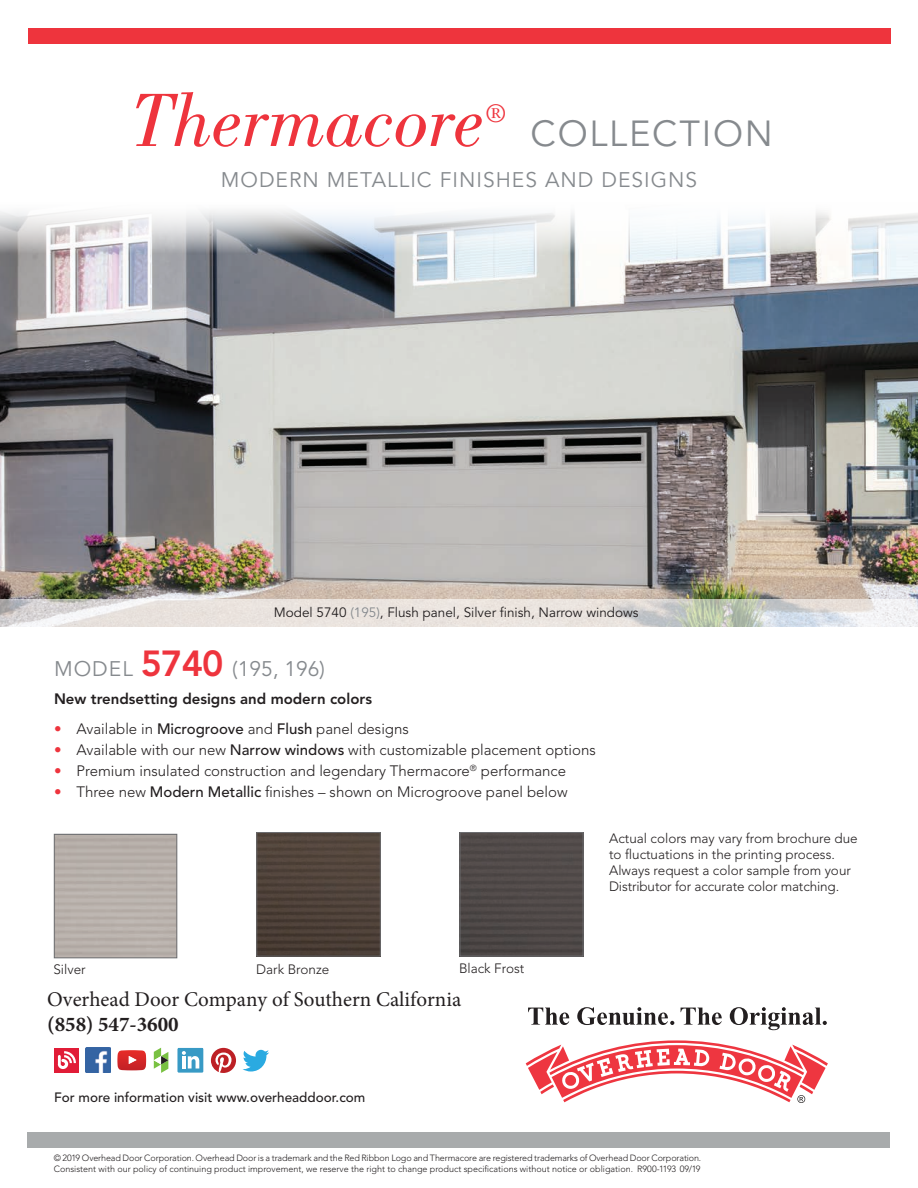
<style>
.page{position:relative;width:918px;height:1188px;background:#fff}
.page>*{position:absolute;margin:0;border:0;box-sizing:border-box;transform-origin:0 0}
.t1{font:italic 78px "Bodoni";color:#ee343d}
.t2{font:36px "Avenir LT Std";letter-spacing:.05em;color:#868a8e}
.t3{font:italic 26.25px "Bodoni";color:#ee343d}
.t4{font:21px "Minion Pro";color:#231f20}
.t5{font:21px "Avenir LT Std";letter-spacing:.05em;color:#868a8e}
.t6{font:21px "Avenir LT Std";letter-spacing:.025em;color:#868a8e}
.t7{font:700 21px "Minion Pro";color:#231f20}
.t8{font:300 15px "Avenir LT Std";color:#231f20}
.t9{font:800 15px "Avenir LT Std";color:#231f20}
.t10{font:300 13.5px/16.2px "Avenir LT Std";color:#231f20}
.t11{font:13.5px "Avenir LT Std";color:#231f20}
.t12{font:500 13.5px "Avenir LT Std";color:#231f20}
.t13{font:300 9px/10.8px "Avenir LT Std";color:#231f20}
.s1{color:#868a8e}
.s2{font-weight:800;font-size:36px;color:#ee343d}
.s3{color:#ee343d}
.s4{font-weight:500}
</style>
<div class="page">
<img style="left:0;top:210px;width:918px;height:390px">
<svg style="left:0;top:600px;width:918px;height:27px;background:#e0deda"></svg>
<div style="left:54px;top:834px;width:123px;height:124px;border:1px solid #6c6d70"></div>
<img style="left:259px;top:834px;width:120px;height:120px">
<div style="left:257px;top:832px;width:124px;height:124px;border:1px solid #6c6d70"></div>
<img style="left:462px;top:834px;width:119px;height:120px">
<div style="left:460px;top:832px;width:123px;height:124px;border:1px solid #6c6d70"></div>
<svg style="left:528px;top:1008px;width:41px;height:17px"></svg>
<svg style="left:577px;top:1007px;width:97px;height:18px"></svg>
<svg style="left:681px;top:1008px;width:41px;height:17px"></svg>
<svg style="left:730px;top:1007px;width:97px;height:23px"></svg>
<svg style="left:526px;top:1040px;width:302px;height:62px"></svg>
<svg style="left:242px;top:1050px;width:27px;height:22px"></svg>
<img style="left:85px;top:1048px;width:25px;height:25px">
<svg style="left:154px;top:1048px;width:14px;height:25px"></svg>
<svg style="left:177px;top:1048px;width:27px;height:25px"></svg>
<svg style="left:211px;top:1048px;width:25px;height:25px"></svg>
<div style="left:54px;top:1048px;width:25px;height:25px;background:#e11c37"></div>
<svg style="left:58px;top:1051px;width:18px;height:18px"></svg>
<div style="left:27px;top:1132px;width:862px;height:16px;background:#a8abac"></div>
<div style="left:28px;top:28px;width:862px;height:16px;background:#ee343d"></div>
<svg style="left:117px;top:1050px;width:29px;height:20px"></svg>
<h1 class="t1" style="left:130px;top:77px;width:356px">Thermacore</h1>
<h1 class="t3" style="left:485px;top:99px;width:22px">®</h1>
<h1 class="t2" style="left:531px;top:113px;width:244px">COLLECTION</h1>
<p class="t5" style="left:221px;top:168px;width:478px">MODERN METALLIC FINISHES AND DESIGNS</p>
<p class="t11" style="left:274px;top:605px;width:366px">Model 5740 <span class="s1">(195)</span>, Flush panel, Silver fnish, Narrow windows</p>
<h3 class="t6" style="left:54px;top:656px;width:272px">MODEL <span class="s2">5740</span> (195, 196)</h3>
<p class="t9" style="left:54px;top:690px;width:320px">New trendsetting designs and modern colors</p>
<p class="t8" style="left:54px;top:720px;width:356px"><span class="s3">•</span> Available in <span class="s4">Microgroove</span> and <span class="s4">Flush</span> panel designs</p>
<p class="t8" style="left:54px;top:741px;width:543px"><span class="s3">•</span> Available with our new <span class="s4">Narrow windows</span> with customizable placement options</p>
<p class="t8" style="left:54px;top:762px;width:514px"><span class="s3">•</span> Premium insulated construction and legendary Thermacore<sup>®</sup> performance</p>
<p class="t8" style="left:54px;top:783px;width:515px"><span class="s3">•</span> Three new <span class="s4">Modern Metallic</span> fnishes – shown on Microgroove panel below</p>
<p class="t10" style="left:609px;top:830px;width:250px">Actual colors may vary from brochure due to fuctuations in the printing process.<br>Always request a color sample from your Distributor for accurate color matching.</p>
<p class="t10" style="left:53px;top:961px;width:34px">Silver</p>
<p class="t10" style="left:256px;top:961px;width:75px">Dark Bronze</p>
<p class="t10" style="left:459px;top:960px;width:67px">Black Frost</p>
<h3 class="t4" style="left:47px;top:985px;width:416px">Overhead Door Company of Southern California</h3>
<h3 class="t7" style="left:47px;top:1010px;width:133px">(858) 547-3600</h3>
<p class="t12" style="left:54px;top:1090px;width:313px">For more information visit www.overheaddoor.com</p>
<p class="t13" style="left:54px;top:1153px;width:649px">© 2019 Overhead Door Corporation. Overhead Door is a trademark and the Red Ribbon Logo and Thermacore are registered trademarks of Overhead Door Corporation.<br>Consistent with our policy of continuing product improvement, we reserve the right to change product specifcations without notice or obligation. R900-1193 09/19</p>
</div>
